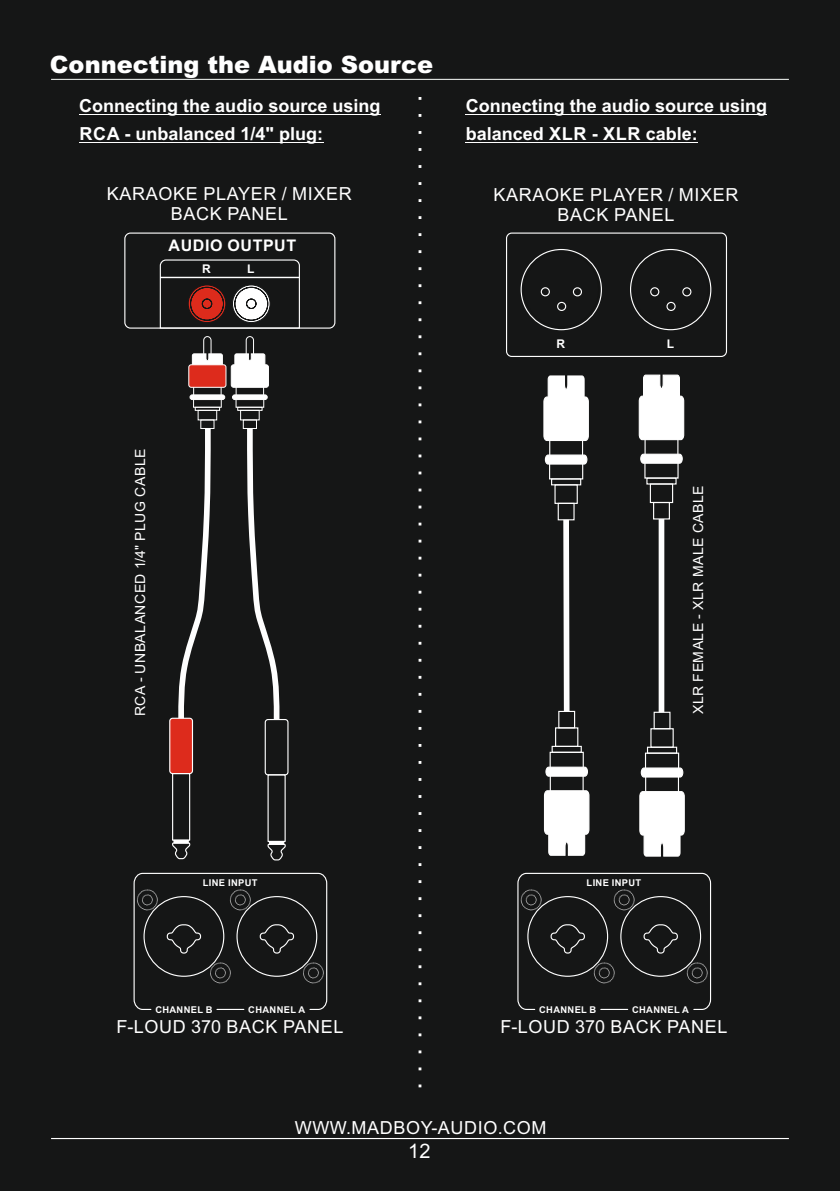
<style>
.page{position:relative;width:840px;height:1191px;background:#fff}
.page>*{position:absolute;margin:0;border:0;box-sizing:border-box;transform-origin:0 0}
.t1{font:900 24px "Arial";color:#fff}
.t2{font:20px "Arial";color:#fff}
.t3{font:18px/20.2px "Arial";letter-spacing:.035em;color:#fff;text-align:center}
.t4{font:700 18px/28px "Arial";color:#fff}
.t5{font:700 16px "Arial";letter-spacing:.035em;color:#fff}
.t6{font:14px "Arial";letter-spacing:.035em;color:#fff}
.t7{font:700 12px "Arial";color:#fff}
.t8{font:700 9.4px "Arial";letter-spacing:.035em;color:#fff}
</style>
<div class="page">
<div style="left:0;top:0;width:839px;height:1191px;background:#151616"></div>
<svg style="left:178px;top:429px;width:33px;height:296px"></svg>
<hr style="left:51px;top:79px;width:737px;height:1px;background:#e0e4e1">
<hr style="left:51px;top:1138px;width:737px;height:1px;background:#fff">
<hr style="left:79px;top:114px;width:301px;height:1px;background:#fff">
<hr style="left:79px;top:142px;width:244px;height:1px;background:#fff">
<div style="left:203px;top:336px;width:8px;height:28px;border:1px solid #fff;border-radius:4px"></div>
<svg style="left:192px;top:353px;width:31px;height:11px"></svg>
<div style="left:195px;top:407px;width:25px;height:3px;border:1px solid #fff"></div>
<div style="left:198px;top:410px;width:19px;height:10px;border:1px solid #fff"></div>
<div style="left:200px;top:420px;width:14px;height:9px;border:1px solid #fff"></div>
<div style="left:193px;top:385px;width:28px;height:11px;border:1px solid #fff"></div>
<div style="left:188px;top:364px;width:38px;height:23px;background:#dd2b1c;border:1px solid #fff;border-radius:2px"></div>
<div style="left:190px;top:395px;width:35px;height:5px;background:#fff;border:1px solid #fff;border-radius:2px"></div>
<div style="left:246px;top:336px;width:7px;height:28px;border:1px solid #fff;border-radius:4px"></div>
<svg style="left:234px;top:353px;width:31px;height:11px"></svg>
<div style="left:237px;top:407px;width:25px;height:3px;border:1px solid #fff"></div>
<div style="left:240px;top:410px;width:19px;height:10px;border:1px solid #fff"></div>
<div style="left:243px;top:420px;width:13px;height:9px;border:1px solid #fff"></div>
<div style="left:236px;top:385px;width:28px;height:11px;border:1px solid #fff"></div>
<div style="left:231px;top:364px;width:37px;height:23px;background:#fff;border:1px solid #fff;border-radius:2px"></div>
<div style="left:232px;top:395px;width:35px;height:5px;background:#fff;border:1px solid #fff;border-radius:2px"></div>
<svg style="left:159px;top:259px;width:141px;height:68px"></svg>
<div style="left:520px;top:249px;width:81px;height:81px;border:1px solid #fff;border-radius:50%"></div>
<div style="left:523px;top:252px;width:76px;height:75px;border:1px solid #131413;border-radius:50%"></div>
<div style="left:540px;top:287px;width:9px;height:9px;border:1px solid #fff;border-radius:50%"></div>
<div style="left:572px;top:287px;width:9px;height:9px;border:1px solid #fff;border-radius:50%"></div>
<div style="left:556px;top:302px;width:10px;height:9px;border:1px solid #fff;border-radius:50%"></div>
<div style="left:629px;top:249px;width:82px;height:81px;border:1px solid #fff;border-radius:50%"></div>
<div style="left:632px;top:252px;width:76px;height:75px;border:1px solid #131413;border-radius:50%"></div>
<div style="left:649px;top:287px;width:10px;height:9px;border:1px solid #fff;border-radius:50%"></div>
<div style="left:682px;top:287px;width:9px;height:9px;border:1px solid #fff;border-radius:50%"></div>
<div style="left:666px;top:302px;width:9px;height:9px;border:1px solid #fff;border-radius:50%"></div>
<div style="left:505px;top:232px;width:221px;height:125px;border:1px solid #fefefe;border-radius:5px"></div>
<div style="left:124px;top:232px;width:211px;height:97px;border:1px solid #fefefe;border-radius:6px"></div>
<div style="left:551px;top:746px;width:30px;height:7px;border:1px solid #fff"></div>
<div style="left:554px;top:727px;width:24px;height:20px;border:1px solid #fff"></div>
<div style="left:558px;top:711px;width:17px;height:17px;border:1px solid #fff"></div>
<svg style="left:543px;top:766px;width:46px;height:90px"></svg>
<div style="left:644px;top:752px;width:34px;height:20px;border:1px solid #fff"></div>
<div style="left:650px;top:728px;width:23px;height:20px;border:1px solid #fff"></div>
<div style="left:653px;top:711px;width:17px;height:18px;border:1px solid #fff"></div>
<svg style="left:639px;top:767px;width:46px;height:90px"></svg>
<div style="left:548px;top:460px;width:35px;height:19px;border:1px solid #fff"></div>
<div style="left:550px;top:478px;width:31px;height:7px;border:1px solid #fff"></div>
<div style="left:554px;top:484px;width:23px;height:20px;border:1px solid #fff"></div>
<div style="left:557px;top:503px;width:17px;height:17px;border:1px solid #fff"></div>
<svg style="left:543px;top:375px;width:46px;height:90px"></svg>
<div style="left:646px;top:477px;width:30px;height:7px;border:1px solid #fff"></div>
<div style="left:649px;top:483px;width:23px;height:20px;border:1px solid #fff"></div>
<div style="left:652px;top:502px;width:17px;height:17px;border:1px solid #fff"></div>
<svg style="left:638px;top:374px;width:46px;height:90px"></svg>
<div style="left:563px;top:520px;width:6px;height:191px;background:#fefefe"></div>
<div style="left:658px;top:519px;width:6px;height:193px;background:#fefefe"></div>
<hr style="left:465px;top:114px;width:301px;height:1px;background:#fff">
<hr style="left:465px;top:142px;width:232px;height:1px;background:#fff">
<svg style="left:418px;top:97px;width:3px;height:991px"></svg>
<div style="left:264px;top:719px;width:24px;height:56px;border:1px solid #fff;border-radius:3px"></div>
<svg style="left:267px;top:840px;width:19px;height:21px"></svg>
<div style="left:169px;top:717px;width:24px;height:57px;background:#dd2b1c;border:1px solid #fff;border-radius:3px"></div>
<div style="left:172px;top:773px;width:18px;height:67px;border:1px solid #fff"></div>
<svg style="left:172px;top:839px;width:19px;height:21px"></svg>
<svg style="left:244px;top:423px;width:38px;height:302px"></svg>
<svg style="left:133px;top:872px;width:194px;height:138px"></svg>
<div style="left:137px;top:889px;width:20px;height:21px;border:1px dashed #fff;border-radius:50%"></div>
<div style="left:215px;top:967px;width:10px;height:11px;border:1px dashed #fff;border-radius:50%"></div>
<div style="left:210px;top:962px;width:20px;height:21px;border:1px dashed #fff;border-radius:50%"></div>
<div style="left:235px;top:894px;width:10px;height:11px;border:1px dashed #fff;border-radius:50%"></div>
<div style="left:230px;top:889px;width:20px;height:21px;border:1px dashed #fff;border-radius:50%"></div>
<div style="left:308px;top:967px;width:10px;height:11px;border:1px dashed #fff;border-radius:50%"></div>
<div style="left:303px;top:962px;width:20px;height:21px;border:1px dashed #fff;border-radius:50%"></div>
<svg style="left:517px;top:872px;width:194px;height:138px"></svg>
<div style="left:520px;top:889px;width:21px;height:21px;border:1px dashed #fff;border-radius:50%"></div>
<div style="left:598px;top:967px;width:11px;height:11px;border:1px dashed #fff;border-radius:50%"></div>
<div style="left:593px;top:962px;width:21px;height:21px;border:1px dashed #fff;border-radius:50%"></div>
<div style="left:618px;top:894px;width:11px;height:11px;border:1px dashed #fff;border-radius:50%"></div>
<div style="left:613px;top:889px;width:21px;height:21px;border:1px dashed #fff;border-radius:50%"></div>
<div style="left:691px;top:967px;width:11px;height:11px;border:1px dashed #fff;border-radius:50%"></div>
<div style="left:686px;top:962px;width:21px;height:21px;border:1px dashed #fff;border-radius:50%"></div>
<h1 class="t1" style="left:50px;top:56px;width:384px">Connecting the Audio Source</h1>
<p class="t4" style="left:79px;top:93px;width:303px">Connecting the audio source using<br>RCA - unbalanced 1/4" plug:</p>
<p class="t3" style="left:107px;top:185px;width:246px">KARAOKE PLAYER / MIXER<br>BACK PANEL</p>
<p class="t5" style="left:168px;top:240px;width:129px">AUDIO OUTPUT</p>
<p class="t7" style="left:202px;top:264px;width:10px">R</p>
<p class="t7" style="left:247px;top:264px;width:9px">L</p>
<p class="t4" style="left:465px;top:93px;width:303px">Connecting the audio source using balanced XLR - XLR cable:</p>
<p class="t3" style="left:493px;top:187px;width:246px">KARAOKE PLAYER / MIXER<br>BACK PANEL</p>
<p class="t7" style="left:556px;top:339px;width:10px">R</p>
<p class="t7" style="left:666px;top:339px;width:9px">L</p>
<p class="t6" style="left:135px;top:716px;width:269px;rotate:-90deg">RCA - UNBALANCED 1/4" PLUG CABLE</p>
<p class="t6" style="left:692px;top:714px;width:230px;rotate:-90deg">XLR FEMALE - XLR MALE CABLE</p>
<p class="t8" style="left:203px;top:879px;width:56px">LINE INPUT</p>
<p class="t8" style="left:586px;top:879px;width:56px">LINE INPUT</p>
<p class="t8" style="left:155px;top:1006px;width:59px">CHANNEL B</p>
<p class="t8" style="left:248px;top:1006px;width:58px">CHANNEL A</p>
<p class="t8" style="left:539px;top:1006px;width:59px">CHANNEL B</p>
<p class="t8" style="left:631px;top:1006px;width:58px">CHANNEL A</p>
<p class="t3" style="left:116px;top:1018px;width:228px">F-LOUD 370 BACK PANEL</p>
<p class="t3" style="left:500px;top:1018px;width:228px">F-LOUD 370 BACK PANEL</p>
<p class="t3" style="left:294px;top:1118px;width:253px">WWW.MADBOY-AUDIO.COM</p>
<p class="t2" style="left:408px;top:1143px;width:24px">12</p>
</div>
